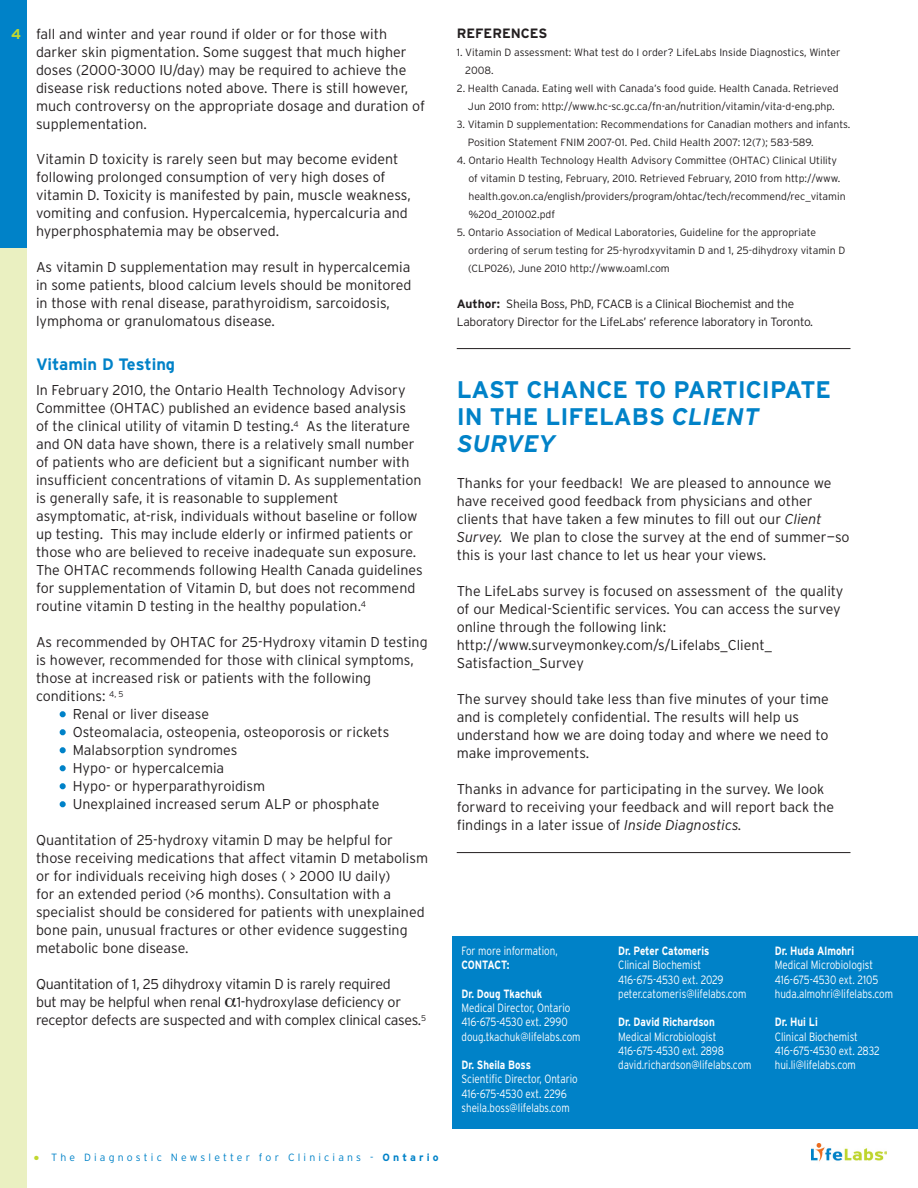
<style>
.page{position:relative;width:918px;height:1188px;background:#fff}
.page>*{position:absolute;margin:0;border:0;box-sizing:border-box;transform-origin:0 0}
.Heading{font:700 24px/27px "Interstate";color:#0082c8}
.sub_head{font:700 16.5px "Interstate";color:#0082c8}
.body{font:300 14.25px/18px "Interstate";color:#231f20}
.body-2{font:300 14.25px/18px "Interstate";letter-spacing:-.02em;color:#231f20}
.body-3{font:700 14.25px "Interstate";color:#c1d72f}
.body-4{font:700 13.5px "Interstate";color:#231f20}
.body-5{font:300 12px/14.2px "Interstate";color:#fff;scale:.82 1}
.body-6{font:300 12px/18px "Interstate";letter-spacing:-.02em;color:#231f20}
.body-7{font:700 12px "Interstate";color:#fff;scale:.82 1}
.body-8{font:300 12px "Interstate";letter-spacing:-.02em;color:#fff;scale:.82 1}
.body-9{font:700 12px "Interstate";letter-spacing:-.02em;color:#fff;scale:.82 1}
.body-10{font:300 10.5px/18px "Interstate";color:#231f20}
.body-11{font:300 10.5px "Interstate";letter-spacing:.3em;color:#0082c8}
.s1{color:#0082c8}
.s2{color:#c1d72f}
.s3{font-weight:700}
.s4{font-style:italic}
</style>
<div class="page">
<div style="left:0;top:0;width:27px;height:252px;background:#0082c8"></div>
<div style="left:0;top:248px;width:27px;height:940px;background:#eaf0c1"></div>
<img style="left:812px;top:1143px;width:75px;height:19px">
<div style="left:453px;top:936px;width:465px;height:193px;background:#0082c8"></div>
<svg style="left:60px;top:711px;width:6px;height:6px"></svg>
<svg style="left:60px;top:729px;width:6px;height:6px"></svg>
<svg style="left:60px;top:747px;width:6px;height:6px"></svg>
<svg style="left:60px;top:765px;width:6px;height:6px"></svg>
<svg style="left:60px;top:783px;width:6px;height:6px"></svg>
<svg style="left:60px;top:801px;width:6px;height:6px"></svg>
<hr style="left:457px;top:348px;width:393px;height:1px;background:#231f20">
<hr style="left:457px;top:852px;width:393px;height:1px;background:#231f20">
<p class="body-3" style="left:11px;top:26px;width:11px">4</p>
<p class="body" style="left:36px;top:24px;width:391px">fall and winter and year round if older or for those with darker skin pigmentation. Some suggest that much higher doses (2000-3000 IU/day) may be required to achieve the disease risk reductions noted above. There is still however, much controversy on the appropriate dosage and duration of supplementation.</p>
<p class="body" style="left:36px;top:150px;width:376px">Vitamin D toxicity is rarely seen but may become evident following prolonged consumption of very high doses of vitamin D. Toxicity is manifested by pain, muscle weakness, vomiting and confusion. Hypercalcemia, hypercalcuria and hyperphosphatemia may be observed.</p>
<p class="body" style="left:36px;top:258px;width:377px">As vitamin D supplementation may result in hypercalcemia in some patients, blood calcium levels should be monitored in those with renal disease, parathyroidism, sarcoidosis, lymphoma or granulomatous disease.</p>
<p class="sub_head" style="left:36px;top:355px;width:141px">Vitamin D Testing</p>
<p class="body" style="left:36px;top:381px;width:388px">In February 2010, the Ontario Health Technology Advisory Committee (OHTAC) published an evidence based analysis<br>of the clinical utility of vitamin D testing.<sup>4</sup> As the literature and ON data have shown, there is a relatively small number of patients who are deficient but a significant number with insufficient concentrations of vitamin D. As supplementation is generally safe, it is reasonable to supplement asymptomatic, at-risk, individuals without baseline or follow up testing. This may include elderly or infirmed patients or those who are believed to receive inadequate sun exposure.<br>The OHTAC recommends following Health Canada guidelines for supplementation of Vitamin D, but does not recommend routine vitamin D testing in the healthy population.<sup>4</sup></p>
<p class="body" style="left:36px;top:633px;width:393px">As recommended by OHTAC for 25-Hydroxy vitamin D testing is however, recommended for those with clinical symptoms, those at increased risk or patients with the following conditions: <sup>4,</sup> <sup>5</sup></p>
<p class="body" style="left:60px;top:705px;width:151px"><span class="s1">•</span> Renal or liver disease</p>
<p class="body" style="left:60px;top:723px;width:331px"><span class="s1">•</span> Osteomalacia, osteopenia, osteoporosis or rickets</p>
<p class="body" style="left:60px;top:741px;width:179px"><span class="s1">•</span> Malabsorption syndromes</p>
<p class="body" style="left:60px;top:759px;width:166px"><span class="s1">•</span> Hypo- or hypercalcemia</p>
<p class="body" style="left:60px;top:777px;width:207px"><span class="s1">•</span> Hypo- or hyperparathyroidism</p>
<p class="body" style="left:60px;top:795px;width:321px"><span class="s1">•</span> Unexplained increased serum ALP or phosphate</p>
<p class="body" style="left:36px;top:831px;width:394px">Quantitation of 25-hydroxy vitamin D may be helpful for those receiving medications that affect vitamin D metabolism or for individuals receiving high doses ( &gt; 2000 IU daily)<br>for an extended period (&gt;6 months). Consultation with a specialist should be considered for patients with unexplained bone pain, unusual fractures or other evidence suggesting metabolic bone disease.</p>
<p class="body-2" style="left:36px;top:975px;width:392px">Quantitation of 1, 25 dihydroxy vitamin D is rarely required<br>but may be helpful when renal 1-hydroxylase deficiency or receptor defects are suspected and with complex clinical cases.<sup>5</sup></p>
<p class="body-11" style="left:34px;top:1152px;width:406px"><span class="s2">●</span> The Diagnostic Newsletter for Clinicians - <span class="s3">Ontario</span></p>
<p class="body-4" style="left:457px;top:26px;width:92px">REFERENCES</p>
<p class="body-10" style="left:465px;top:43px;width:377px;text-indent:-9px">1. Vitamin D assessment: What test do I order? LifeLabs Inside Diagnostics, Winter<br>2008.</p>
<p class="body-10" style="left:468px;top:79px;width:372px;text-indent:-11px">2. Health Canada. Eating well with Canada’s food guide. Health Canada. Retrieved<br>Jun 2010 from: http://www.hc-sc.gc.ca/fn-an/nutrition/vitamin/vita-d-eng.php.</p>
<p class="body-10" style="left:468px;top:115px;width:384px;text-indent:-11px">3. Vitamin D supplementation: Recommendations for Canadian mothers and infants.<br>Position Statement FNIM 2007-01. Ped. Child Health 2007: 12(7); 583-589.</p>
<p class="body-10" style="left:468px;top:151px;width:379px;text-indent:-12px">4. Ontario Health Technology Health Advisory Committee (OHTAC) Clinical Utility of vitamin D testing, February, 2010. Retrieved February, 2010 from http://www. health.gov.on.ca/english/providers/program/ohtac/tech/recommend/rec_vitamin %20d_201002.pdf</p>
<p class="body-10" style="left:468px;top:223px;width:379px;text-indent:-11px">5. Ontario Association of Medical Laboratories, Guideline for the appropriate ordering of serum testing for 25-hyrodxyvitamin D and 1, 25-dihydroxy vitamin D (CLP026), June 2010 http://www.oaml.com</p>
<p class="body-6" style="left:457px;top:295px;width:358px"><span class="s3">Author:</span> Sheila Boss, PhD, FCACB is a Clinical Biochemist and the<br>Laboratory Director for the LifeLabs’ reference laboratory in Toronto.</p>
<p class="Heading" style="left:457px;top:376px;width:376px">LAST CHANCE TO PARTICIPATE<br>IN THE LIFELABS <span class="s4">CLIENT<br>SURVEY</span></p>
<p class="body" style="left:457px;top:474px;width:394px">Thanks for your feedback! We are pleased to announce we have received good feedback from physicians and other clients that have taken a few minutes to fill out our <span class="s4">Client Survey.</span> We plan to close the survey at the end of summer—so this is your last chance to let us hear your views.</p>
<p class="body" style="left:457px;top:582px;width:388px">The LifeLabs survey is focused on assessment of the quality of our Medical-Scientific services. You can access the survey online through the following link:</p>
<p class="body" style="left:457px;top:636px;width:317px">http://www.surveymonkey.com/s/Lifelabs_Client_<br>Satisfaction_Survey</p>
<p class="body" style="left:457px;top:690px;width:374px">The survey should take less than five minutes of your time and is completely confidential. The results will help us understand how we are doing today and where we need to make improvements.</p>
<p class="body" style="left:457px;top:780px;width:379px">Thanks in advance for participating in the survey. We look forward to receiving your feedback and will report back the findings in a later issue of <span class="s4">Inside Diagnostics.</span></p>
<p class="body-5" style="left:462px;top:944px;width:119px">For more information,</p>
<p class="body-9" style="left:462px;top:958px;width:60px">CONTACT:</p>
<p class="body-7" style="left:462px;top:987px;width:100px">Dr. Doug Tkachuk</p>
<p class="body-5" style="left:462px;top:1001px;width:134px">Medical Director, Ontario</p>
<p class="body-5" style="left:462px;top:1015px;width:131px">416-675-4530 ext. 2990</p>
<p class="body-5" style="left:462px;top:1029px;width:147px">doug.tkachuk@lifelabs.com</p>
<p class="body-7" style="left:462px;top:1058px;width:86px">Dr. Sheila Boss</p>
<p class="body-5" style="left:462px;top:1072px;width:143px">Scientific Director, Ontario</p>
<p class="body-8" style="left:462px;top:1087px;width:130px">416-675-4530 ext. 2296</p>
<p class="body-5" style="left:462px;top:1100px;width:134px">sheila.boss@lifelabs.com</p>
<p class="body-7" style="left:618px;top:944px;width:113px">Dr. Peter Catomeris</p>
<p class="body-5" style="left:618px;top:958px;width:103px">Clinical Biochemist</p>
<p class="body-5" style="left:618px;top:972px;width:158px">416-675-4530 ext. 2029 peter.catomeris@lifelabs.com</p>
<p class="body-7" style="left:618px;top:1015px;width:119px">Dr. David Richardson</p>
<p class="body-5" style="left:618px;top:1029px;width:121px">Medical Microbiologist</p>
<p class="body-8" style="left:618px;top:1044px;width:131px">416-675-4530 ext. 2898</p>
<p class="body-5" style="left:618px;top:1058px;width:164px">david.richardson@lifelabs.com</p>
<p class="body-7" style="left:775px;top:944px;width:98px">Dr. Huda Almohri</p>
<p class="body-5" style="left:775px;top:958px;width:121px">Medical Microbiologist</p>
<p class="body-5" style="left:775px;top:972px;width:128px">416-675-4530 ext. 2105</p>
<p class="body-5" style="left:775px;top:986px;width:146px">huda.almohri@lifelabs.com</p>
<p class="body-7" style="left:775px;top:1015px;width:54px">Dr. Hui Li</p>
<p class="body-5" style="left:775px;top:1029px;width:129px">Clinical Biochemist<br>416-675-4530 ext. 2832 hui.li@lifelabs.com</p>
</div>
